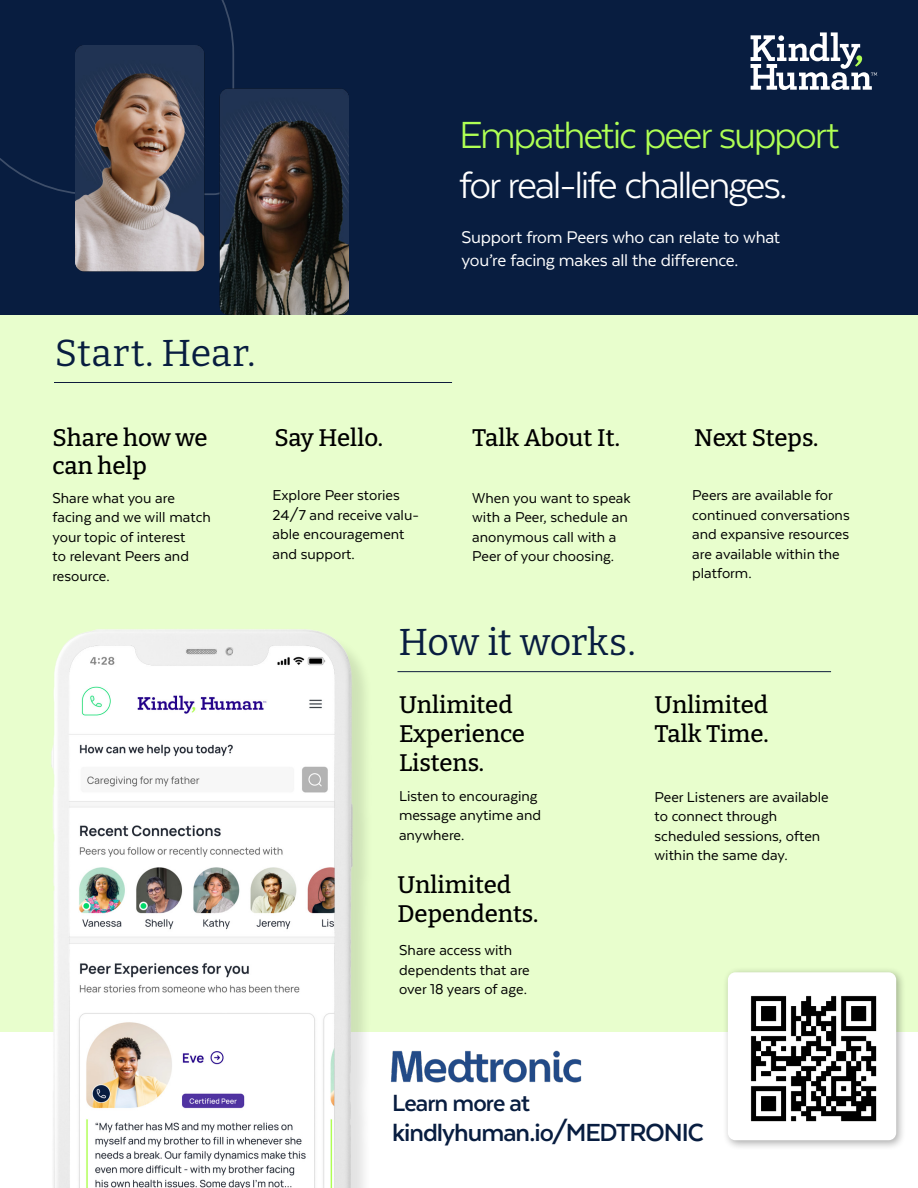
<style>
.page{position:relative;width:918px;height:1188px;background:#fff}
.page>*{position:absolute;margin:0;border:0;box-sizing:border-box;transform-origin:0 0}
.t1{font:43.5px/49.5px "Texta";letter-spacing:-.05em;color:#fff}
.t2{font:37.5px "Bitter";color:#081d40}
.t3{font:700 28.5px "Texta";letter-spacing:-.035em;color:#081d40}
.t4{font:700 27px "Texta";letter-spacing:-.035em;color:#081d40}
.t5{font:500 24px/28.8px "Bitter";color:#000}
.t6{font:19.5px/22.5px "Texta";letter-spacing:-.015em;color:#fff}
.t7{font:16.5px/19.5px "Texta";color:#000}
.s1{color:#afff54}
</style>
<div class="page">
<div style="left:0;top:268px;width:918px;height:764px;background:#e8fecd"></div>
<div style="left:0;top:0;width:918px;height:314px;background:#081d40"></div>
<svg style="left:0;top:0;width:234px;height:194px"></svg>
<img style="left:75px;top:45px;width:273px;height:269px">
<hr style="left:54px;top:382px;width:398px;height:1px;background:#0e1c3c">
<hr style="left:398px;top:671px;width:433px;height:1px;background:#0e1c3c">
<svg style="left:751px;top:32px;width:126px;height:58px"></svg>
<div style="left:722px;top:966px;width:184px;height:184px;background:#000;opacity:.33"></div>
<div style="left:728px;top:972px;width:168px;height:168px;background:#fff;border-radius:8px"></div>
<img style="left:750px;top:995px;width:127px;height:127px">
<div style="left:54px;top:633px;width:320px;height:555px;background:#000;opacity:.11"></div>
<img style="left:51px;top:629px;width:305px;height:559px">
<img style="left:391px;top:1050px;width:191px;height:33px">
<p class="t1" style="left:459px;top:110px;width:382px"><span class="s1">Empathetic peer support </span>for real-life challenges.</p>
<p class="t6" style="left:462px;top:226px;width:320px">Support from Peers who can relate to what you’re facing makes all the difference.</p>
<p class="t2" style="left:55px;top:329px;width:202px">Start. Hear.</p>
<p class="t5" style="left:52px;top:422px;width:157px">Share how we can help</p>
<p class="t7" style="left:52px;top:488px;width:160px">Share what you are facing and we will match your topic of interest<br>to relevant Peers and resource.</p>
<p class="t5" style="left:274px;top:422px;width:110px">Say Hello.</p>
<p class="t7" style="left:273px;top:486px;width:148px">Explore Peer stories<br>24/7 and receive valu&shy;able encouragement and support.</p>
<p class="t5" style="left:472px;top:422px;width:149px">Talk About It.</p>
<p class="t7" style="left:472px;top:488px;width:160px">When you want to speak with a Peer, schedule an anonymous call with a<br>Peer of your choosing.</p>
<p class="t2" style="left:398px;top:619px;width:239px">How it works.</p>
<p class="t5" style="left:399px;top:690px;width:128px">Unlimited<br>Experience<br>Listens.</p>
<p class="t7" style="left:399px;top:786px;width:144px">Listen to encouraging message anytime and anywhere.</p>
<p class="t5" style="left:398px;top:870px;width:142px">Unlimited<br>Dependents.</p>
<p class="t7" style="left:399px;top:940px;width:132px">Share access with dependents that are over 18 years of age.</p>
<p class="t5" style="left:694px;top:422px;width:126px">Next Steps.</p>
<p class="t7" style="left:692px;top:486px;width:159px">Peers are available for continued conversations and expansive resources are available within the platform.</p>
<p class="t5" style="left:655px;top:690px;width:116px">Unlimited<br>Talk Time.</p>
<p class="t7" style="left:655px;top:787px;width:176px">Peer Listeners are available to connect through scheduled sessions, often within the same day.</p>
<p class="t4" style="left:392px;top:1089px;width:140px">Learn more at</p>
<p class="t3" style="left:392px;top:1118px;width:313px">kindlyhuman.io/MEDTRONIC</p>
</div>
